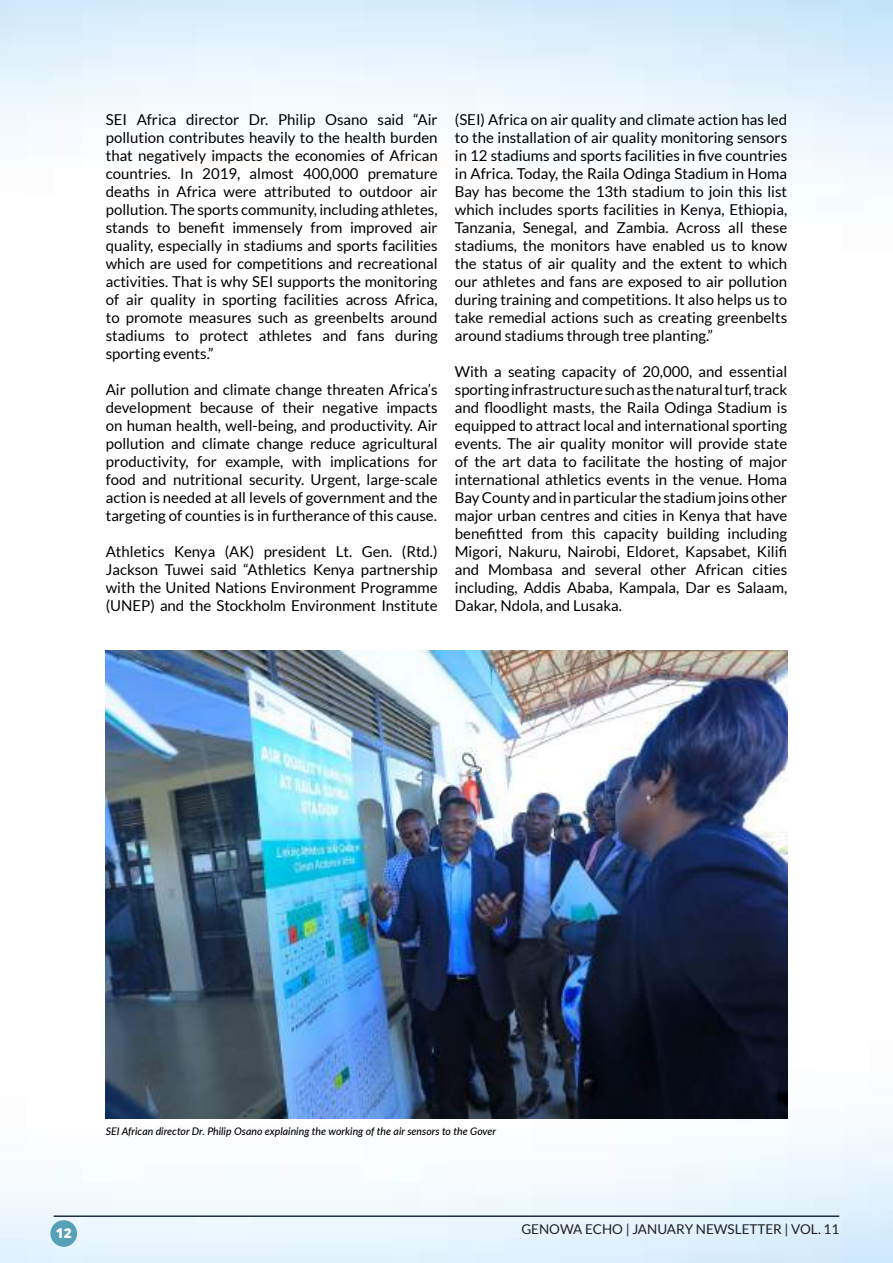
<style>
.page{position:relative;width:893px;height:1263px;background:#fff}
.page>*{position:absolute;margin:0;border:0;box-sizing:border-box;transform-origin:0 0}
.t1{font:15px/18px "Lato";color:#000;text-align:justify}
.t2{font:13.5px "Lato";color:#201f1f}
.t3{font:800 13.5px "Open Sans";color:#fff}
.t4{font:italic 500 10.5px "Lato";color:#000}
</style>
<div class="page">
<img style="left:0;top:0;width:893px;height:1263px">
<div style="left:50px;top:1220px;width:27px;height:27px;background:#56a1b8;border-radius:50%"></div>
<hr style="left:54px;top:1215px;width:785px;height:2px;background:#1c2e47">
<img style="left:106px;top:651px;width:681px;height:467px">
<p class="t1" style="left:106px;top:110px;width:333px">SEI Africa director Dr. Philip Osano said “Air pollution contributes heavily to the health burden that negatively impacts the economies of African countries. In 2019, almost 400,000 premature deaths in Africa were attributed to outdoor air pollution. The sports community, including athletes, stands to benefit immensely from improved air quality, especially in stadiums and sports facilities which are used for competitions and recreational activities. That is why SEI supports the monitoring of air quality in sporting facilities across Africa, to promote measures such as greenbelts around stadiums to protect athletes and fans during sporting events.”</p>
<p class="t1" style="left:106px;top:380px;width:333px">Air pollution and climate change threaten Africa’s development because of their negative impacts on human health, well-being, and productivity. Air pollution and climate change reduce agricultural productivity, for example, with implications for food and nutritional security. Urgent, large-scale action is needed at all levels of government and the targeting of counties is in furtherance of this cause.</p>
<p class="t1" style="left:106px;top:542px;width:333px">Athletics Kenya (AK) president Lt. Gen. (Rtd.)<br>Jackson Tuwei said “Athletics Kenya partnership with the United Nations Environment Programme (UNEP) and the Stockholm Environment Institute</p>
<p class="t1" style="left:455px;top:110px;width:334px">(SEI) Africa on air quality and climate action has led to the installation of air quality monitoring sensors in 12 stadiums and sports facilities in five countries in Africa. Today, the Raila Odinga Stadium in Homa Bay has become the 13th stadium to join this list which includes sports facilities in Kenya, Ethiopia, Tanzania, Senegal, and Zambia. Across all these stadiums, the monitors have enabled us to know the status of air quality and the extent to which our athletes and fans are exposed to air pollution during training and competitions. It also helps us to take remedial actions such as creating greenbelts around stadiums through tree planting.”</p>
<p class="t1" style="left:455px;top:362px;width:334px">With a seating capacity of 20,000, and essential sporting infrastructure such as the natural turf, track and floodlight masts, the Raila Odinga Stadium is equipped to attract local and international sporting events. The air quality monitor will provide state of the art data to facilitate the hosting of major international athletics events in the venue. Homa Bay County and in particular the stadium joins other major urban centres and cities in Kenya that have benefitted from this capacity building including Migori, Nakuru, Nairobi, Eldoret, Kapsabet, Kilifi and Mombasa and several other African cities including, Addis Ababa, Kampala, Dar es Salaam, Dakar, Ndola, and Lusaka.</p>
<p class="t4" style="left:106px;top:1124px;width:392px">SEI African director Dr. Philip Osano explaining the working of the air sensors to the Gover</p>
<p class="t3" style="left:56px;top:1222px;width:17px">12</p>
<p class="t2" style="left:521px;top:1222px;width:319px">GENOWA ECHO | JANUARY NEWSLETTER | VOL. 11</p>
</div>
